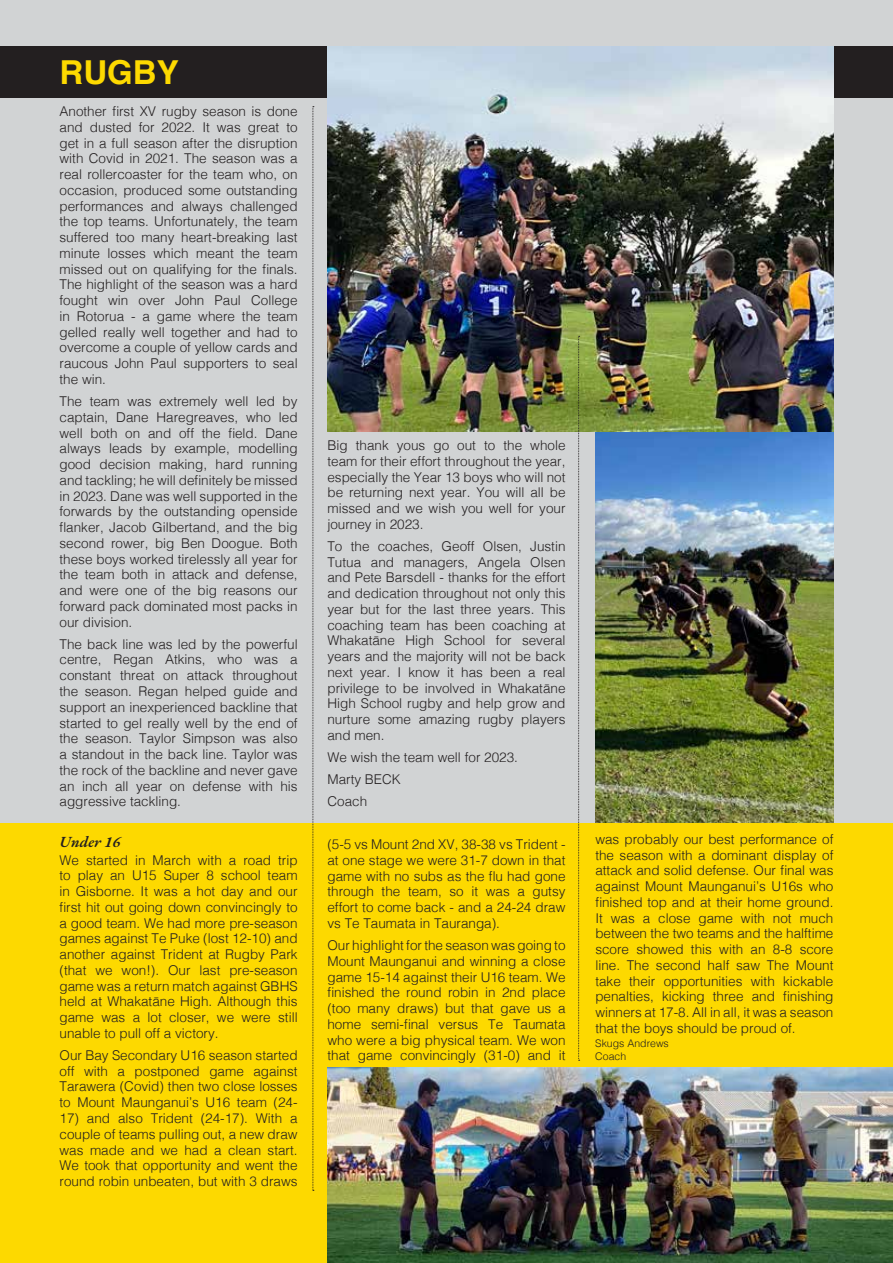
<style>
.page{position:relative;width:893px;height:1263px;background:#fff}
.page>*{position:absolute;margin:0;border:0;box-sizing:border-box;transform-origin:0 0}
.t1{font:700 33px "Helvetica";color:#fdd900}
.t2{font:italic 600 15.75px "EB Garamond";color:#231f20}
.t3{font:300 13.5px/15.8px "Helvetica";color:#231f20;text-align:justify}
.t4{font:300 10.5px/14px "Helvetica";color:#231f20}
</style>
<div class="page">
<div style="left:0;top:823px;width:893px;height:440px;background:#fdd900"></div>
<div style="left:0;top:0;width:893px;height:823px;background:#d1d3d4"></div>
<div style="left:0;top:46px;width:893px;height:52px;background:#231f20"></div>
<img style="left:595px;top:432px;width:238px;height:391px">
<img style="left:327px;top:46px;width:506px;height:386px">
<img style="left:327px;top:1067px;width:566px;height:196px">
<svg style="left:578px;top:336px;width:2px;height:725px"></svg>
<svg style="left:313px;top:106px;width:1px;height:1085px"></svg>
<h1 class="t1" style="left:60px;top:46px;width:121px">RUGBY</h1>
<p class="t3" style="left:60px;top:102px;width:240px">Another first XV rugby season is done and dusted for 2022. It was great to get in a full season after the disruption with Covid in 2021. The season was a real rollercoaster for the team who, on occasion, produced some outstanding performances and always challenged the top teams. Unfortunately, the team suffered too many heart-breaking last minute losses which meant the team missed out on qualifying for the finals.<br>The highlight of the season was a hard fought win over John Paul College in Rotorua - a game where the team gelled really well together and had to overcome a couple of yellow cards and raucous John Paul supporters to seal the win.</p>
<p class="t3" style="left:60px;top:392px;width:240px">The team was extremely well led by captain, Dane Haregreaves, who led well both on and off the field. Dane always leads by example, modelling good decision making, hard running and tackling; he will definitely be missed in 2023. Dane was well supported in the forwards by the outstanding openside flanker, Jacob Gilbertand, and the big second rower, big Ben Doogue. Both these boys worked tirelessly all year for the team both in attack and defense, and were one of the big reasons our forward pack dominated most packs in our division.</p>
<p class="t3" style="left:60px;top:635px;width:240px">The back line was led by the powerful centre, Regan Atkins, who was a constant threat on attack throughout the season. Regan helped guide and support an inexperienced backline that started to gel really well by the end of the season. Taylor Simpson was also a standout in the back line. Taylor was the rock of the backline and never gave an inch all year on defense with his aggressive tackling.</p>
<p class="t2" style="left:60px;top:831px;width:63px">Under 16</p>
<p class="t3" style="left:60px;top:851px;width:240px">We started in March with a road trip to play an U15 Super 8 school team in Gisborne. It was a hot day and our first hit out going down convincingly to a good team. We had more pre-season games against Te Puke (lost 12-10) and another against Trident at Rugby Park (that we won!). Our last pre-season game was a return match against GBHS held at Whakatāne High. Although this game was a lot closer, we were still unable to pull off a victory.</p>
<p class="t3" style="left:60px;top:1046px;width:240px">Our Bay Secondary U16 season started off with a postponed game against Tarawera (Covid) then two close losses to Mount Maunganui’s U16 team (24-</p>
<p class="t3" style="left:60px;top:1109px;width:240px">17) and also Trident (24-17). With a couple of teams pulling out, a new draw was made and we had a clean start.<br>We took that opportunity and went the round robin unbeaten, but with 3 draws</p>
<p class="t3" style="left:327px;top:436px;width:240px">Big thank yous go out to the whole team for their effort throughout the year, especially the Year 13 boys who will not be returning next year. You will all be missed and we wish you well for your journey in 2023.</p>
<p class="t3" style="left:327px;top:537px;width:240px">To the coaches, Geoff Olsen, Justin Tutua and managers, Angela Olsen and Pete Barsdell - thanks for the effort and dedication throughout not only this year but for the last three years. This coaching team has been coaching at Whakatāne High School for several years and the majority will not be back next year. I know it has been a real privilege to be involved in Whakatāne High School rugby and help grow and nurture some amazing rugby players and men.</p>
<p class="t3" style="left:327px;top:745px;width:192px;line-height:22.2px;text-align:left">We wish the team well for 2023.<br>Marty BECK<br>Coach</p>
<p class="t3" style="left:327px;top:835px;width:240px">(5-5 vs Mount 2nd XV, 38-38 vs Trident - at one stage we were 31-7 down in that game with no subs as the flu had gone through the team, so it was a gutsy effort to come back - and a 24-24 draw vs Te Taumata in Tauranga).</p>
<p class="t3" style="left:327px;top:936px;width:240px">Our highlight for the season was going to Mount Maunganui and winning a close game 15-14 against their U16 team. We finished the round robin in 2nd place (too many draws) but that gave us a home semi-final versus Te Taumata who were a big physical team. We won that game convincingly (31-0) and it</p>
<p class="t3" style="left:595px;top:830px;width:240px">was probably our best performance of the season with a dominant display of attack and solid defense. Our final was against Mount Maunganui’s U16s who finished top and at their home ground.<br>It was a close game with not much between the two teams and the halftime score showed this with an 8-8 score line. The second half saw The Mount take their opportunities with kickable penalties, kicking three and finishing winners at 17-8. All in all, it was a season that the boys should be proud of.</p>
<p class="t4" style="left:595px;top:1035px;width:75px">Skugs Andrews<br>Coach</p>
</div>
